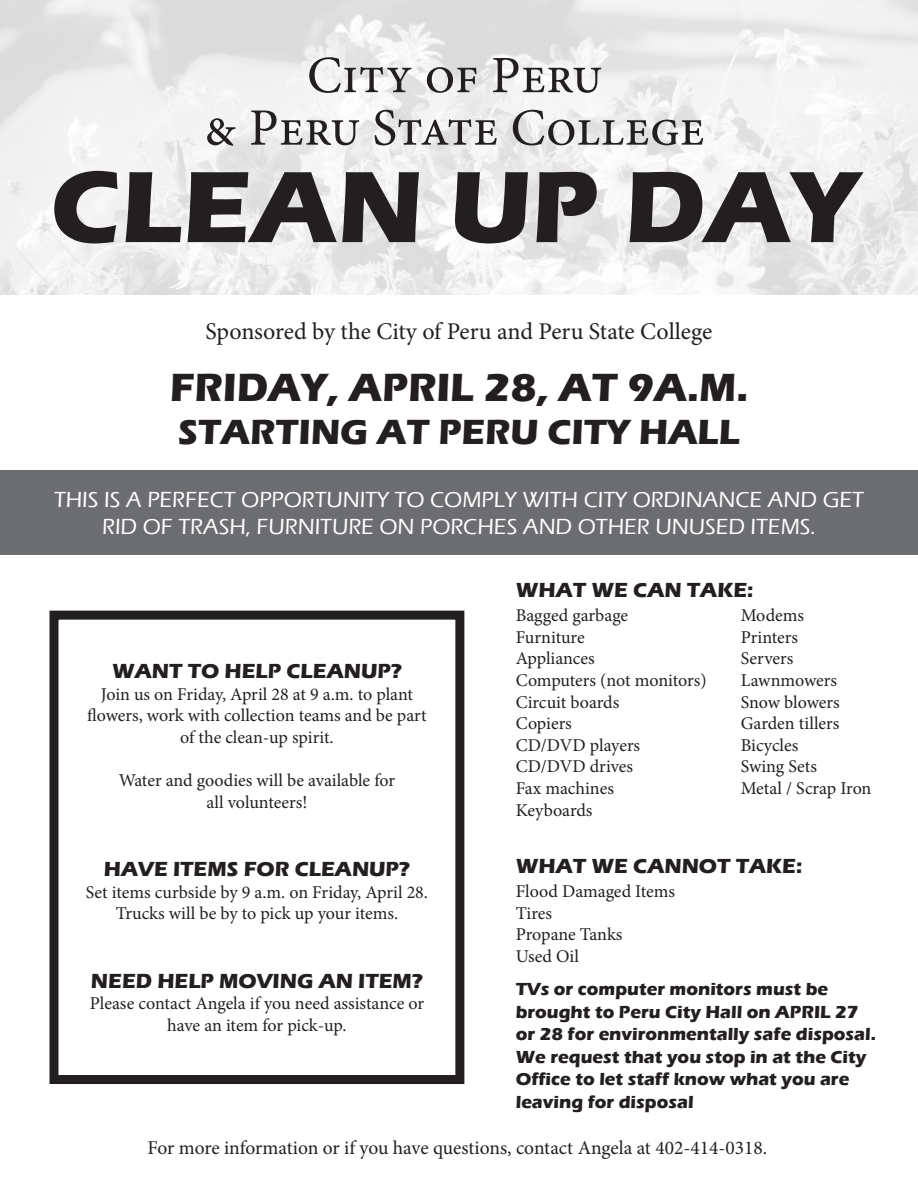
<style>
.page{position:relative;width:918px;height:1188px;background:#fff}
.page>*{position:absolute;margin:0;border:0;box-sizing:border-box;transform-origin:0 0}
.t1{font:700 105px "Eras ITC";color:#231f20}
.t2{font:52.5px "Minion Pro";color:#231f20}
.t3{font:700 40.5px "Eras ITC";color:#231f20}
.t4{font:700 36px "Eras ITC";color:#231f20}
.t5{font:24px "Minion Pro";letter-spacing:-.005em;color:#231f20}
.t6{font:500 22.5px/27px "Eras ITC";color:#fff;text-align:center}
.t7{font:700 21px "Eras ITC";color:#231f20}
.t8{font:19.5px "Minion Pro";letter-spacing:-.005em;color:#231f20}
.Body{font:18px/21.6px "Minion Pro";letter-spacing:-.005em;color:#231f20;text-align:center}
.t9{font:700 18px/22.5px "Eras ITC";color:#231f20}
</style>
<div class="page">
<div style="left:0;top:471px;width:918px;height:84px;background:#6c6d70"></div>
<svg style="left:0;top:0;width:918px;height:295px;fill:#f0f0f0"></svg>
<div style="left:50px;top:611px;width:414px;height:473px;border:9px solid #231f20"></div>
<p class="t2" style="left:307px;top:40px;width:297px">City of Peru</p>
<p class="t2" style="left:204px;top:93px;width:502px">&amp; Peru State College</p>
<p class="t1" style="left:51px;top:147px;width:810px">CLEAN UP DAY</p>
<p class="t5" style="left:206px;top:316px;width:508px">Sponsored by the City of Peru and Peru State College</p>
<p class="t3" style="left:170px;top:364px;width:580px">FRIDAY, APRIL 28, AT 9A.M.</p>
<p class="t4" style="left:178px;top:411px;width:563px">STARTING AT PERU CITY HALL</p>
<p class="t6" style="left:54px;top:486px;width:811px">THIS IS A PERFECT OPPORTUNITY TO COMPLY WITH CITY ORDINANCE AND GET<br>RID OF TRASH, FURNITURE ON PORCHES AND OTHER UNUSED ITEMS.</p>
<p class="t7" style="left:516px;top:578px;width:239px">WHAT WE CAN TAKE:</p>
<p class="Body" style="left:516px;top:605px;width:114px">Bagged garbage</p>
<p class="Body" style="left:741px;top:605px;width:65px">Modems</p>
<p class="Body" style="left:516px;top:626px;width:70px">Furniture</p>
<p class="Body" style="left:741px;top:626px;width:59px">Printers</p>
<p class="Body" style="left:516px;top:648px;width:81px">Appliances</p>
<p class="Body" style="left:741px;top:648px;width:54px">Servers</p>
<p class="Body" style="left:516px;top:670px;width:192px">Computers (not monitors)</p>
<p class="Body" style="left:741px;top:670px;width:98px">Lawnmowers</p>
<p class="Body" style="left:516px;top:691px;width:105px">Circuit boards</p>
<p class="Body" style="left:741px;top:691px;width:100px">Snow blowers</p>
<p class="Body" style="left:516px;top:713px;width:58px">Copiers</p>
<p class="Body" style="left:741px;top:713px;width:100px">Garden tillers</p>
<p class="Body" style="left:516px;top:734px;width:126px">CD/DVD players</p>
<p class="Body" style="left:741px;top:734px;width:59px">Bicycles</p>
<p class="Body" style="left:516px;top:756px;width:119px">CD/DVD drives</p>
<p class="Body" style="left:741px;top:756px;width:78px">Swing Sets</p>
<p class="Body" style="left:516px;top:778px;width:100px">Fax machines</p>
<p class="Body" style="left:741px;top:778px;width:132px">Metal / Scrap Iron</p>
<p class="Body" style="left:516px;top:799px;width:78px">Keyboards</p>
<p class="t7" style="left:516px;top:854px;width:288px">WHAT WE CANNOT TAKE:</p>
<p class="Body" style="left:516px;top:881px;width:161px">Flood Damaged Items</p>
<p class="Body" style="left:516px;top:902px;width:38px">Tires</p>
<p class="Body" style="left:516px;top:924px;width:108px">Propane Tanks</p>
<p class="Body" style="left:516px;top:945px;width:65px">Used Oil</p>
<p class="t9" style="left:516px;top:978px;width:362px">TVs or computer monitors must be brought to Peru City Hall on APRIL 27 or 28 for environmentally safe disposal.<br>We request that you stop in at the City Office to let staff know what you are leaving for disposal</p>
<p class="t8" style="left:147px;top:1134px;width:621px">For more information or if you have questions, contact Angela at 402-414-0318.</p>
<p class="t7" style="left:112px;top:659px;width:291px">WANT TO HELP CLEANUP?</p>
<p class="Body" style="left:87px;top:683px;width:341px">Join us on Friday, April 28 at 9 a.m. to plant flowers, work with collection teams and be part of the clean-up spirit.</p>
<p class="Body" style="left:119px;top:770px;width:278px">Water and goodies will be available for all volunteers!</p>
<p class="t7" style="left:104px;top:857px;width:308px">HAVE ITEMS FOR CLEANUP?</p>
<p class="Body" style="left:86px;top:881px;width:344px">Set items curbside by 9 a.m. on Friday, April 28.<br>Trucks will be by to pick up your items.</p>
<p class="t7" style="left:91px;top:969px;width:334px">NEED HELP MOVING AN ITEM?</p>
<p class="Body" style="left:90px;top:993px;width:336px">Please contact Angela if you need assistance or have an item for pick-up.</p>
</div>
